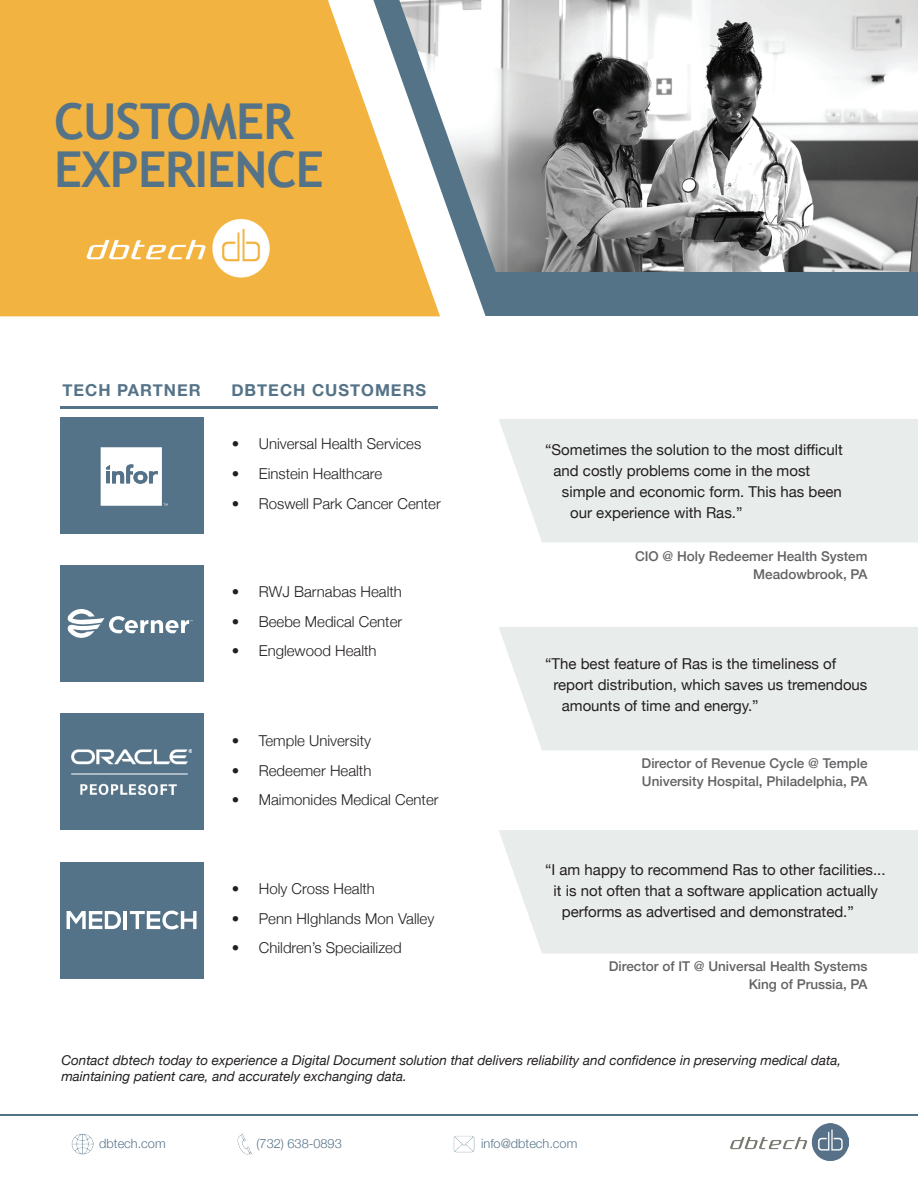
<style>
.page{position:relative;width:918px;height:1188px;background:#fff}
.page>*{position:absolute;margin:0;border:0;box-sizing:border-box;transform-origin:0 0}
.t1{font:700 49.5px/48px "Trebuchet MS";letter-spacing:-.02em;color:#557388}
.t2{font:700 16.5px "Helvetica Neue";letter-spacing:.06em;color:#557388}
.t3{font:15px "Helvetica Neue";color:#231f20}
.t4{font:300 15px "Helvetica Neue";color:#231f20}
.t5{font:italic 13.5px/16.2px "Helvetica Neue";color:#231f20}
.t6{font:500 13.5px/18px "Helvetica Neue";color:#636366;text-align:right}
.t7{font:300 12.75px "Helvetica Neue";color:#557388}
</style>
<div class="page">
<hr style="left:0;top:1115px;width:918px;height:1px;background:#557388">
<div style="left:499px;top:627px;width:419px;height:123px;background:#e8ecea"></div>
<div style="left:499px;top:830px;width:419px;height:124px;background:#e8ecea"></div>
<div style="left:499px;top:419px;width:419px;height:123px;background:#e8ecea"></div>
<img style="left:730px;top:1124px;width:118px;height:36px">
<img style="left:72px;top:1133px;width:21px;height:22px">
<img style="left:237px;top:1133px;width:15px;height:22px">
<img style="left:453px;top:1136px;width:22px;height:16px">
<img style="left:511px;top:0;width:407px;height:272px">
<svg style="left:486px;top:0;width:25px;height:272px"></svg>
<div style="left:0;top:272px;width:918px;height:44px;background:#547387"></div>
<svg style="left:114px;top:0;width:372px;height:317px"></svg>
<svg style="left:0;top:0;width:440px;height:316px;background:#eeb856"></svg>
<img style="left:85px;top:218px;width:187px;height:60px">
<div style="left:60px;top:417px;width:143px;height:117px;background:#557388"></div>
<svg style="left:101px;top:447px;width:67px;height:59px"></svg>
<div style="left:60px;top:565px;width:143px;height:117px;background:#557388"></div>
<svg style="left:68px;top:609px;width:125px;height:29px"></svg>
<div style="left:60px;top:862px;width:143px;height:116px;background:#557388"></div>
<svg style="left:67px;top:911px;width:54px;height:18px"></svg>
<hr style="left:124px;top:911px;width:3px;height:18px;background:#fff">
<svg style="left:130px;top:911px;width:67px;height:18px"></svg>
<div style="left:60px;top:713px;width:143px;height:117px;background:#557388"></div>
<img style="left:72px;top:750px;width:119px;height:44px">
<hr style="left:60px;top:406px;width:378px;height:2px;background:#557388">
<h1 class="t1" style="left:54px;top:98px;width:271px">CUSTOMER<br>EXPERIENCE</h1>
<p class="t2" style="left:62px;top:377px;width:140px">TECH PARTNER</p>
<p class="t2" style="left:231px;top:377px;width:196px">DBTECH CUSTOMERS</p>
<p class="t4" style="left:232px;top:432px;width:191px">• Universal Health Services</p>
<p class="t4" style="left:232px;top:462px;width:152px">• Einstein Healthcare</p>
<p class="t4" style="left:232px;top:491px;width:211px">• Roswell Park Cancer Center</p>
<p class="t4" style="left:232px;top:580px;width:172px">• RWJ Barnabas Health</p>
<p class="t4" style="left:232px;top:609px;width:172px">• Beebe Medical Center</p>
<p class="t4" style="left:232px;top:639px;width:146px">• Englewood Health</p>
<p class="t4" style="left:232px;top:728px;width:141px">• Temple University</p>
<p class="t4" style="left:232px;top:758px;width:141px">• Redeemer Health</p>
<p class="t4" style="left:232px;top:788px;width:208px">• Maimonides Medical Center</p>
<p class="t4" style="left:232px;top:876px;width:145px">• Holy Cross Health</p>
<p class="t4" style="left:232px;top:906px;width:204px">• Penn HIghlands Mon Valley</p>
<p class="t4" style="left:232px;top:936px;width:171px">• Children’s Speciailized</p>
<p class="t3" style="left:545px;top:439px;width:299px">“Sometimes the solution to the most difficult</p>
<p class="t3" style="left:554px;top:460px;width:258px">and costly problems come in the most</p>
<p class="t3" style="left:562px;top:481px;width:282px">simple and economic form. This has been</p>
<p class="t3" style="left:570px;top:502px;width:174px">our experience with Ras.”</p>
<p class="t6" style="left:635px;top:546px;width:234px">CIO @ Holy Redeemer Health System<br>Meadowbrook, PA</p>
<p class="t3" style="left:545px;top:653px;width:293px">“The best feature of Ras is the timeliness of</p>
<p class="t3" style="left:554px;top:674px;width:315px">report distribution, which saves us tremendous</p>
<p class="t3" style="left:562px;top:695px;width:198px">amounts of time and energy.”</p>
<p class="t6" style="left:642px;top:753px;width:227px;text-align:left">Director of Revenue Cycle @ Temple<br>University Hospital, Philadelphia, PA</p>
<p class="t3" style="left:545px;top:859px;width:342px">“I am happy to recommend Ras to other facilities...</p>
<p class="t3" style="left:554px;top:880px;width:326px">it is not often that a software application actually</p>
<p class="t3" style="left:562px;top:901px;width:294px">performs as advertised and demonstrated.”</p>
<p class="t6" style="left:609px;top:956px;width:260px">Director of IT @ Universal Health Systems<br>King of Prussia, PA</p>
<p class="t5" style="left:61px;top:1053px;width:781px">Contact dbtech today to experience a Digital Document solution that delivers reliability and confidence in preserving medical data, maintaining patient care, and accurately exchanging data.</p>
<p class="t7" style="left:99px;top:1133px;width:68px">dbtech.com</p>
<p class="t7" style="left:257px;top:1133px;width:87px">(732) 638-0893</p>
<p class="t7" style="left:481px;top:1133px;width:98px">info@dbtech.com</p>
</div>
